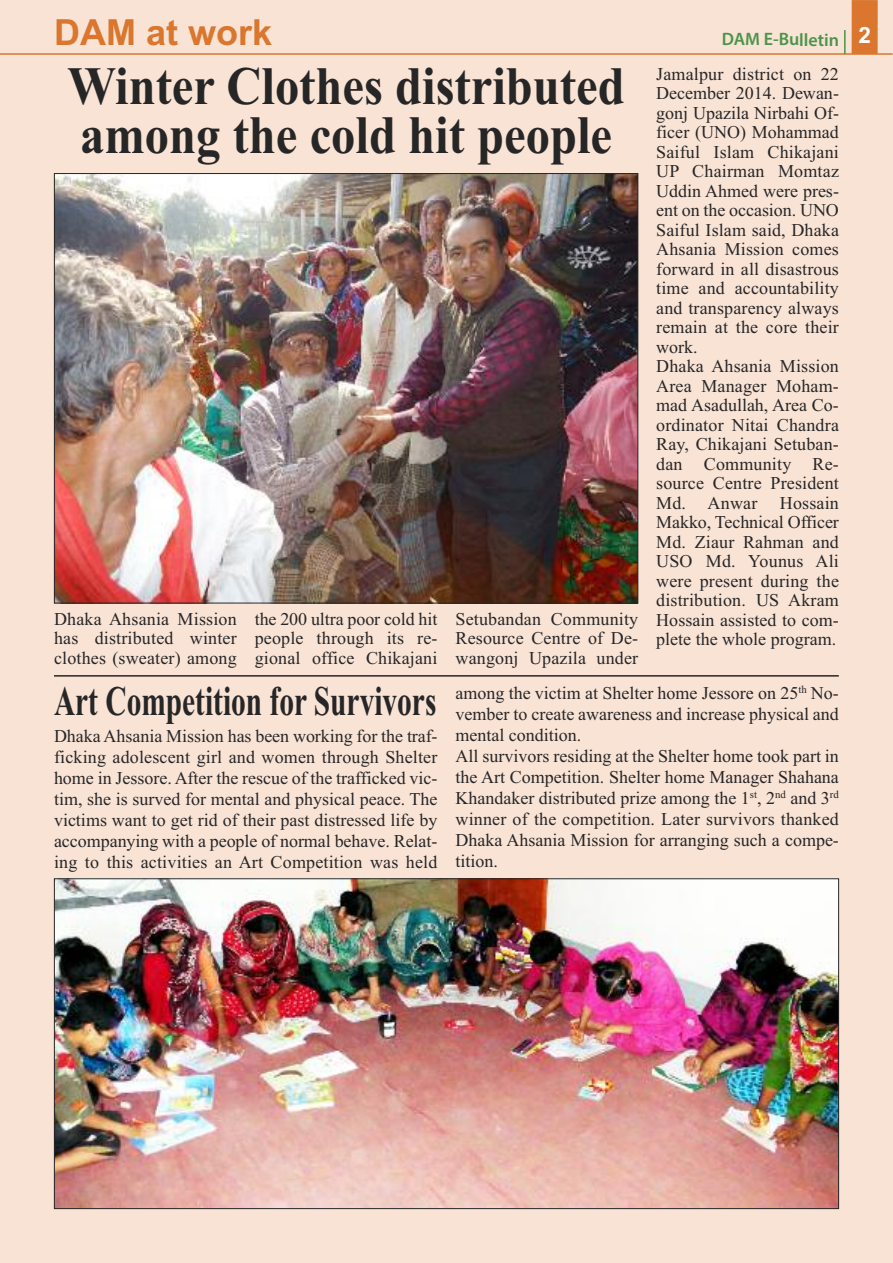
<style>
.page{position:relative;width:893px;height:1263px;background:#f8e3d5}
.page>*{position:absolute;margin:0;border:0;box-sizing:border-box;transform-origin:0 0}
.t1{font:700 54px/49.5px "Times New Roman";color:#272627;scale:.9 1}
.t2{font:700 42px "Times New Roman";color:#272627;scale:.7 1}
.t3{font:700 36px "Arial";color:#da762e}
.t4{font:18px/19.5px "Times New Roman";letter-spacing:.01em;color:#272627;text-align:justify}
.t5{font:600 18px "Myriad Pro";color:#4c944a}
.s1{font-family:"Arial";font-weight:700;font-size:22.5px;color:#fff}
</style>
<div class="page">
<div style="left:852px;top:0;width:26px;height:54px;background:#da762e"></div>
<hr style="left:0;top:53px;width:893px;height:2px;background:#da762e">
<hr style="left:844px;top:30px;width:2px;height:24px;background:#4c944a">
<img style="left:56px;top:880px;width:781px;height:327px">
<img style="left:56px;top:175px;width:580px;height:426px">
<hr style="left:54px;top:675px;width:785px;height:2px;background:#272627">
<h3 class="t3" style="left:54px;top:11px;width:220px">DAM at work</h3>
<p class="t5" style="left:722px;top:33px;width:151px">DAM E-Bulletin <span class="s1">2</span></p>
<h1 class="t1" style="left:68px;top:60px;width:621px">Winter Clothes distributed among the cold hit people</h1>
<p class="t4" style="left:54px;top:609px;width:184px">Dhaka Ahsania Mission has distributed winter clothes (sweater) among</p>
<p class="t4" style="left:255px;top:609px;width:184px">the 200 ultra poor cold hit people through its re&shy;gional office Chikajani</p>
<p class="t4" style="left:455px;top:609px;width:184px">Setubandan Community Resource Centre of De&shy;wangonj Upazila under</p>
<p class="t4" style="left:656px;top:64px;width:184px;text-align:left">Jamalpur district on 22<br>December 2014. Dewan&shy;gonj Upazila Nirbahi Of&shy;ficer (UNO) Mohammad<br>Saiful Islam Chikajani<br>UP Chairman Momtaz<br>Uddin Ahmed were pres&shy;ent on the occasion. UNO<br>Saiful Islam said, Dhaka<br>Ahsania Mission comes forward in all disastrous time and accountability and transparency always remain at the core their work.<br>Dhaka Ahsania Mission<br>Area Manager Moham&shy;mad Asadullah, Area Co&shy;ordinator Nitai Chandra<br>Ray, Chikajani Setuban&shy;dan Community Re&shy;source Centre President<br>Md. Anwar</p>
<p class="t4" style="left:656px;top:493px;width:184px;text-indent:124px">Hossain Makko, Technical Officer Md. Ziaur Rahman and USO Md. Younus Ali were present during the distribution. US Akram Hossain assisted to com&shy;plete the whole program.</p>
<h2 class="t2" style="left:54px;top:675px;width:548px">Art Competition for Survivors</h2>
<p class="t4" style="left:54px;top:725px;width:385px;line-height:21px">Dhaka Ahsania Mission has been working for the traf&shy;ficking adolescent girl and women through Shelter home in Jessore. After the rescue of the trafficked vic&shy;tim, she is surved for mental and physical peace. The victims want to get rid of their past distressed life by accompanying with a people of normal behave. Relat&shy;ing to this activities an Art Competition was held</p>
<p class="t4" style="left:455px;top:682px;width:385px;line-height:21px;text-align:left">among the victim at Shelter home Jessore on 25<sup>th</sup> No&shy;vember to create awareness and increase physical and mental condition.<br>All survivors residing at the Shelter home took part in the Art Competition. Shelter home Manager Shahana Khandaker distributed prize among the 1<sup>st</sup>, 2<sup>nd</sup> and 3<sup>rd </sup>winner of the competition. Later survivors thanked Dhaka Ahsania Mission for arranging such a compe&shy;tition.</p>
</div>
